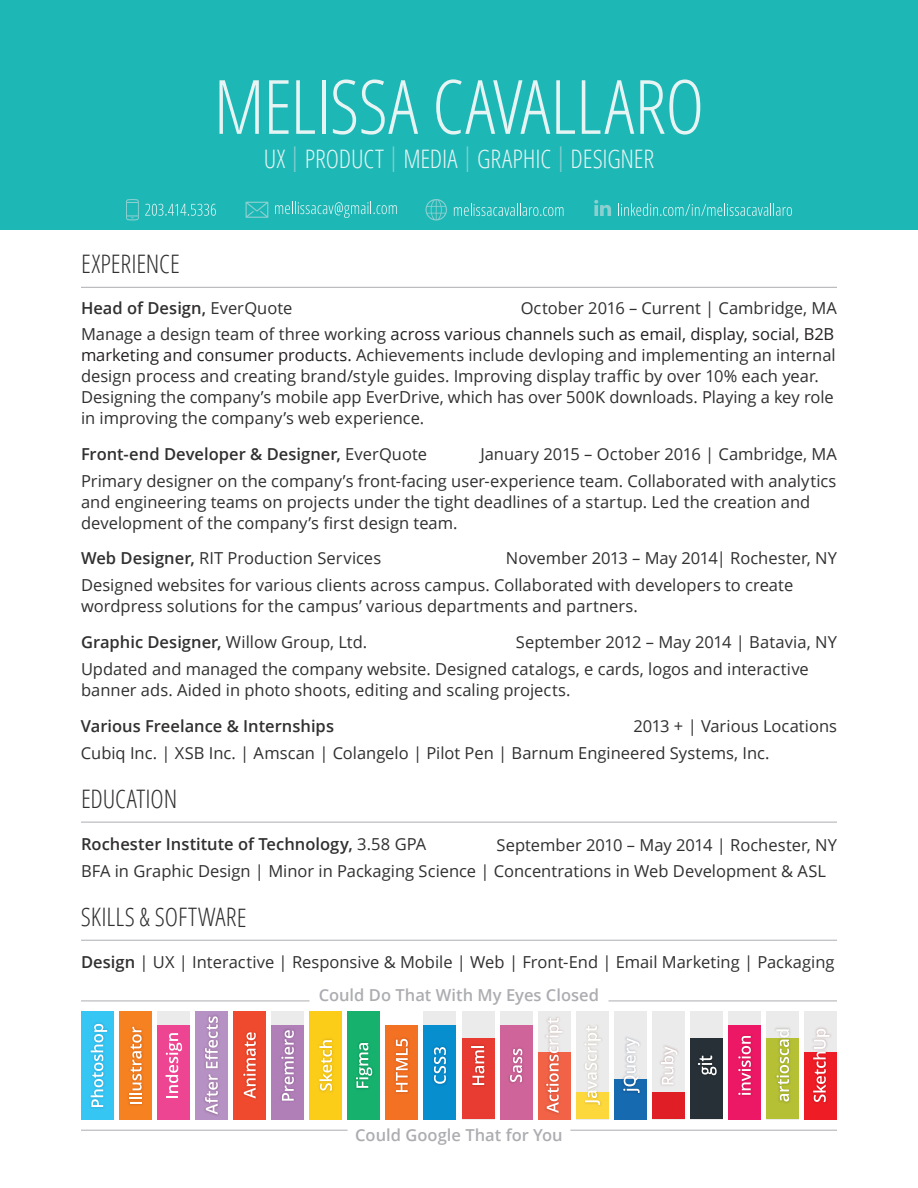
<style>
.page{position:relative;width:918px;height:1188px;background:#fff}
.page>*{position:absolute;margin:0;border:0;box-sizing:border-box;transform-origin:0 0}
.t1{font:300 condensed 75px "Open Sans";letter-spacing:-.01em;color:#e7f4f4}
.t2{font:300 condensed 25.5px "Open Sans";letter-spacing:-.005em;color:#312f30}
.t3{font:300 condensed 25.5px "Open Sans";letter-spacing:-.01em;color:#e7f4f4}
.t4{font:16.5px/27px "Open Sans";color:#312f30}
.t5{font:600 16.5px "Open Sans";color:#312f30}
.t6{font:600 16.5px "Open Sans";color:#acadb1}
.s1{color:#8bcfd0}
.s2{font-weight:400}
.s3{color:#231f20}
.s4{font-weight:600}
</style>
<div class="page">
<div style="left:0;top:0;width:918px;height:230px;background:#1db8b6"></div>
<svg style="left:618px;top:203px;width:174px;height:13px"></svg>
<svg style="left:594px;top:200px;width:17px;height:16px"></svg>
<svg style="left:145px;top:204px;width:71px;height:12px"></svg>
<svg style="left:126px;top:199px;width:13px;height:22px"></svg>
<svg style="left:275px;top:202px;width:122px;height:16px"></svg>
<svg style="left:246px;top:202px;width:22px;height:16px"></svg>
<svg style="left:454px;top:203px;width:110px;height:13px"></svg>
<svg style="left:425px;top:199px;width:22px;height:21px"></svg>
<hr style="left:570px;top:1130px;width:267px;height:1px;background:#acadb1">
<hr style="left:81px;top:1130px;width:267px;height:1px;background:#acadb1">
<hr style="left:608px;top:1001px;width:229px;height:1px;background:#acadb1">
<hr style="left:81px;top:1001px;width:229px;height:1px;background:#acadb1">
<div style="left:728px;top:1011px;width:33px;height:108px;background:#ebebec"></div>
<div style="left:728px;top:1025px;width:33px;height:94px;background:#ed1865"></div>
<div style="left:310px;top:1011px;width:32px;height:108px;background:#fbcd19"></div>
<div style="left:233px;top:1011px;width:33px;height:108px;background:#ef4a2d"></div>
<div style="left:157px;top:1011px;width:33px;height:108px;background:#ebebec"></div>
<div style="left:157px;top:1025px;width:33px;height:94px;background:#ed4592"></div>
<div style="left:348px;top:1011px;width:32px;height:108px;background:#15b16d"></div>
<div style="left:271px;top:1011px;width:33px;height:108px;background:#ebebec"></div>
<div style="left:271px;top:1025px;width:33px;height:94px;background:#b17fb8"></div>
<div style="left:195px;top:1011px;width:33px;height:108px;background:#b592c3"></div>
<div style="left:119px;top:1011px;width:32px;height:108px;background:#f58121"></div>
<div style="left:81px;top:1011px;width:32px;height:108px;background:#36c6f4"></div>
<div style="left:805px;top:1011px;width:32px;height:108px;background:#ebebec"></div>
<div style="left:805px;top:1052px;width:32px;height:67px;background:#ee1c25"></div>
<div style="left:462px;top:1011px;width:32px;height:108px;background:#ebebec"></div>
<div style="left:462px;top:1038px;width:32px;height:81px;background:#e83c32"></div>
<div style="left:690px;top:1011px;width:33px;height:108px;background:#ebebec"></div>
<div style="left:690px;top:1038px;width:33px;height:81px;background:#273037"></div>
<div style="left:767px;top:1011px;width:32px;height:108px;background:#ebebec"></div>
<div style="left:767px;top:1038px;width:32px;height:81px;background:#b5c034"></div>
<div style="left:500px;top:1011px;width:32px;height:108px;background:#ebebec"></div>
<div style="left:500px;top:1025px;width:32px;height:94px;background:#ce649a"></div>
<div style="left:386px;top:1025px;width:32px;height:94px;background:#f37122"></div>
<div style="left:424px;top:1011px;width:32px;height:108px;background:#ebebec"></div>
<div style="left:424px;top:1025px;width:32px;height:94px;background:#078ecf"></div>
<div style="left:652px;top:1011px;width:33px;height:108px;background:#ebebec"></div>
<div style="left:652px;top:1092px;width:33px;height:27px;background:#df1e25"></div>
<div style="left:614px;top:1011px;width:33px;height:108px;background:#ebebec"></div>
<div style="left:614px;top:1079px;width:33px;height:40px;background:#156ab0"></div>
<div style="left:576px;top:1011px;width:32px;height:108px;background:#ebebec"></div>
<div style="left:576px;top:1092px;width:32px;height:27px;background:#fdd83d"></div>
<div style="left:538px;top:1011px;width:32px;height:108px;background:#ebebec"></div>
<div style="left:538px;top:1052px;width:32px;height:67px;background:#f16246"></div>
<img style="left:90px;top:1023px;width:18px;height:85px">
<svg style="left:91px;top:1024px;width:16px;height:83px"></svg>
<img style="left:128px;top:1026px;width:15px;height:79px">
<svg style="left:129px;top:1027px;width:13px;height:77px"></svg>
<svg style="left:166px;top:1033px;width:16px;height:65px"></svg>
<img style="left:204px;top:1015px;width:15px;height:101px">
<svg style="left:205px;top:1074px;width:13px;height:40px"></svg>
<svg style="left:205px;top:1016px;width:13px;height:52px"></svg>
<img style="left:256px;top:1033px;width:1px;height:65px">
<svg style="left:243px;top:1032px;width:13px;height:67px"></svg>
<img style="left:286px;top:1029px;width:9px;height:53px">
<svg style="left:281px;top:1030px;width:13px;height:71px"></svg>
<img style="left:322px;top:1039px;width:11px;height:53px">
<svg style="left:319px;top:1040px;width:13px;height:51px"></svg>
<img style="left:356px;top:1042px;width:17px;height:47px">
<svg style="left:356px;top:1043px;width:16px;height:45px"></svg>
<img style="left:471px;top:1045px;width:14px;height:41px">
<svg style="left:472px;top:1046px;width:12px;height:39px"></svg>
<img style="left:509px;top:1048px;width:14px;height:35px">
<svg style="left:510px;top:1049px;width:12px;height:33px"></svg>
<img style="left:812px;top:1027px;width:19px;height:76px">
<svg style="left:813px;top:1029px;width:17px;height:73px"></svg>
<svg style="left:776px;top:1029px;width:13px;height:73px"></svg>
<img style="left:739px;top:1035px;width:13px;height:61px">
<svg style="left:738px;top:1036px;width:13px;height:59px"></svg>
<svg style="left:698px;top:1056px;width:19px;height:19px"></svg>
<img style="left:395px;top:1038px;width:14px;height:55px">
<svg style="left:396px;top:1039px;width:12px;height:53px"></svg>
<img style="left:433px;top:1046px;width:14px;height:39px">
<svg style="left:434px;top:1047px;width:12px;height:37px"></svg>
<img style="left:622px;top:1037px;width:19px;height:57px">
<svg style="left:623px;top:1038px;width:17px;height:55px"></svg>
<img style="left:660px;top:1045px;width:19px;height:41px">
<svg style="left:661px;top:1046px;width:16px;height:39px"></svg>
<img style="left:584px;top:1025px;width:18px;height:81px">
<svg style="left:585px;top:1026px;width:16px;height:79px"></svg>
<img style="left:545px;top:1017px;width:14px;height:97px">
<svg style="left:546px;top:1018px;width:17px;height:95px"></svg>
<hr style="left:81px;top:940px;width:756px;height:1px;background:#acadb1">
<hr style="left:81px;top:822px;width:756px;height:1px;background:#acadb1">
<hr style="left:81px;top:287px;width:756px;height:1px;background:#acadb1">
<h1 class="t1" style="left:214px;top:56px;width:492px">MELISSA CAVALLARO</h1>
<h2 class="t3" style="left:264px;top:141px;width:392px">UX <span class="s1">|</span> PRODUCT <span class="s1">|</span> MEDIA <span class="s1">|</span> GRAPHIC <span class="s1">|</span> DESIGNER</h2>
<h2 class="t2" style="left:81px;top:247px;width:100px">EXPERIENCE</h2>
<p class="t5" style="left:81px;top:297px;width:213px">Head of Design, <span class="s2">EverQuote</span></p>
<p class="t4" style="left:81px;top:295px;width:758px;line-height:25.5px;text-align:right">October 2016 – Current | Cambridge, MA<br>Manage a design team of three working <span class="s3">across various channels such as email, display, social, B2B</span></p>
<p class="t4" style="left:81px;top:344px;width:756px;line-height:21px"><span class="s3">marketing and consumer products.</span> Achievements include devloping and implementing an internal design process and creating brand/style guides. Improving display traffic by over 10% each year.<br>Designing the company’s mobile app EverDrive, which has over 500K downloads. Playing a key role in improving the company’s web experience.</p>
<p class="t4" style="left:81px;top:440px;width:757px;text-align:right">January 2015 – October 2016 | Cambridge, MA<br>Primary designer on the company’s front-facing user-experience team. Collaborated with analytics</p>
<p class="t4" style="left:81px;top:491px;width:731px;line-height:21px">and engineering teams on projects under the tight deadlines of a startup. Led the creation and development of the company’s first design team.</p>
<p class="t5" style="left:81px;top:443px;width:348px">Front-end Developer &amp; Designer, <span class="s2">EverQuote</span></p>
<p class="t4" style="left:81px;top:544px;width:302px"><span class="s4">Web Designer,</span> RIT Production Services</p>
<p class="t4" style="left:81px;top:544px;width:758px;text-indent:425px">November 2013 – May 2014| Rochester, NY<br>Designed websites for various clients across campus. Collaborated with developers to create</p>
<p class="t4" style="left:81px;top:588px;width:559px;line-height:35.8px">wordpress solutions for the campus’ various departments and partners.<br><span class="s4">Graphic Designer,</span> Willow Group, Ltd.</p>
<p class="t4" style="left:81px;top:628px;width:758px;text-indent:435px">September 2012 – May 2014 | Batavia, NY<br>Updated and managed the company website. Designed catalogs, e cards, logos and interactive</p>
<p class="t4" style="left:81px;top:676px;width:491px">banner ads. Aided in photo shoots, editing and scaling projects.</p>
<p class="t5" style="left:81px;top:714px;width:255px">Various Freelance &amp; Internships</p>
<p class="t4" style="left:81px;top:712px;width:757px;text-indent:552px">2013 + | Various Locations<br>Cubiq Inc. | XSB Inc. | Amscan | Colangelo | Pilot Pen | Barnum Engineered Systems, Inc.</p>
<h2 class="t2" style="left:81px;top:781px;width:98px">EDUCATION</h2>
<p class="t4" style="left:81px;top:830px;width:747px"><span class="s4">Rochester Institute of Technology,</span> 3.58 GPA<br>BFA in Graphic Design | Minor in Packaging Science | Concentrations in Web Development &amp; ASL</p>
<p class="t4" style="left:497px;top:831px;width:342px">September 2010 – May 2014 | Rochester, NY</p>
<h2 class="t2" style="left:81px;top:900px;width:167px">SKILLS &amp; SOFTWARE</h2>
<p class="t4" style="left:81px;top:948px;width:755px"><span class="s4">Design</span> | UX | Interactive | Responsive &amp; Mobile | Web | Front-End | Email Marketing | Packaging</p>
<p class="t6" style="left:319px;top:984px;width:282px">Could Do That With My Eyes Closed</p>
<p class="t6" style="left:355px;top:1124px;width:209px">Could Google That for You</p>
</div>
